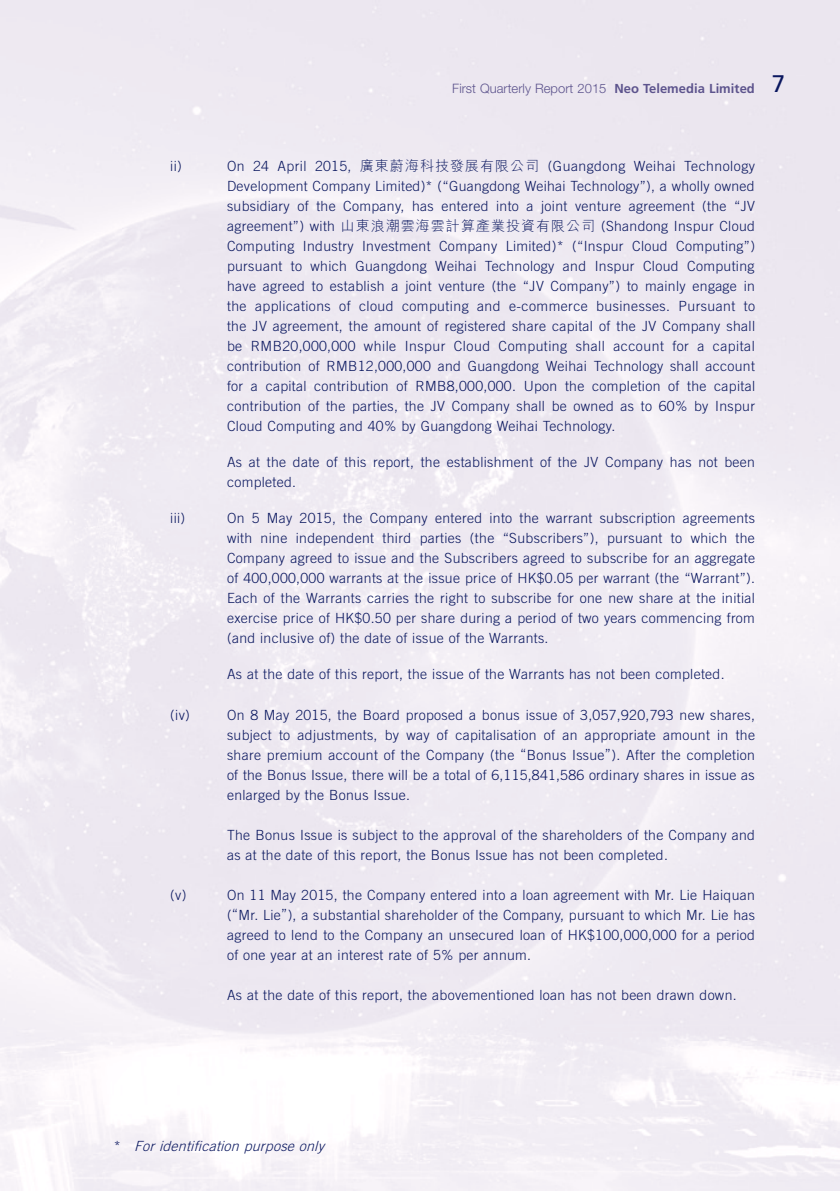
<style>
.page{position:relative;width:840px;height:1191px;background:#fff}
.page>*{position:absolute;margin:0;border:0;box-sizing:border-box;transform-origin:0 0}
.Notes{font:300 14px/20px "Trade Gothic LT Std";letter-spacing:.025em;color:#0a175f;text-align:justify}
.t1{font:italic 300 14px "Trade Gothic LT Std";color:#0a175f}
.t2{font:300 13px "Helvetica Neue LT Std";letter-spacing:.005em;color:#5d548d}
.s1{font-family:"Frutiger LT Std";font-weight:700}
.s2{font-family:"Frutiger LT Std";font-weight:400;font-size:24px;color:#0a175f}
.s3{font-family:"M Hei HK"}
.s4{font-style:normal}
</style>
<div class="page">
<p class="t2" style="left:452px;top:80px;width:334px">First Quarterly Report 2015 <span class="s1">Neo Telemedia Limited</span> <span class="s2">7</span></p>
<p class="Notes" style="left:170px;top:156px;width:13px">ii)</p>
<p class="Notes" style="left:227px;top:156px;width:529px">On 24 April 2015, <span class="s3">廣東蔚海科技發展有限公司</span> (Guangdong Weihai Technology Development Company Limited)* (“Guangdong Weihai Technology”), a wholly owned subsidiary of the Company, has entered into a joint venture agreement (the “JV agreement”) with <span class="s3">山東浪潮雲海雲計算產業投資有限公司</span> (Shandong Inspur Cloud Computing Industry Investment Company Limited)* (“Inspur Cloud Computing”) pursuant to which Guangdong Weihai Technology and Inspur Cloud Computing have agreed to establish a joint venture (the “JV Company”) to mainly engage in the applications of cloud computing and e-commerce businesses. Pursuant to the JV agreement, the amount of registered share capital of the JV Company shall be RMB20,000,000 while Inspur Cloud Computing shall account for a capital contribution of RMB12,000,000 and Guangdong Weihai Technology shall account for a capital contribution of RMB8,000,000. Upon the completion of the capital contribution of the parties, the JV Company shall be owned as to 60% by Inspur Cloud Computing and 40% by Guangdong Weihai Technology.</p>
<p class="Notes" style="left:227px;top:452px;width:529px">As at the date of this report, the establishment of the JV Company has not been completed.</p>
<p class="Notes" style="left:170px;top:508px;width:16px">iii)</p>
<p class="Notes" style="left:227px;top:508px;width:529px">On 5 May 2015, the Company entered into the warrant subscription agreements with nine independent third parties (the “Subscribers”), pursuant to which the Company agreed to issue and the Subscribers agreed to subscribe for an aggregate of 400,000,000 warrants at the issue price of HK$0.05 per warrant (the “Warrant”).<br>Each of the Warrants carries the right to subscribe for one new share at the initial exercise price of HK$0.50 per share during a period of two years commencing from (and inclusive of) the date of issue of the Warrants.</p>
<p class="Notes" style="left:227px;top:664px;width:499px">As at the date of this report, the issue of the Warrants has not been completed.</p>
<p class="Notes" style="left:170px;top:704px;width:21px">(iv)</p>
<p class="Notes" style="left:227px;top:704px;width:529px">On 8 May 2015, the Board proposed a bonus issue of 3,057,920,793 new shares, subject to adjustments, by way of capitalisation of an appropriate amount in the share premium account of the Company (the “Bonus Issue”). After the completion of the Bonus Issue, there will be a total of 6,115,841,586 ordinary shares in issue as enlarged by the Bonus Issue.</p>
<p class="Notes" style="left:227px;top:824px;width:529px">The Bonus Issue is subject to the approval of the shareholders of the Company and as at the date of this report, the Bonus Issue has not been completed.</p>
<p class="Notes" style="left:170px;top:884px;width:18px">(v)</p>
<p class="Notes" style="left:227px;top:884px;width:529px">On 11 May 2015, the Company entered into a loan agreement with Mr. Lie Haiquan (“Mr. Lie”), a substantial shareholder of the Company, pursuant to which Mr. Lie has agreed to lend to the Company an unsecured loan of HK$100,000,000 for a period of one year at an interest rate of 5% per annum.</p>
<p class="Notes" style="left:227px;top:984px;width:511px">As at the date of this report, the abovementioned loan has not been drawn down.</p>
<p class="t1" style="left:114px;top:1137px;width:216px"><span class="s4">*</span> For identification purpose only</p>
</div>
